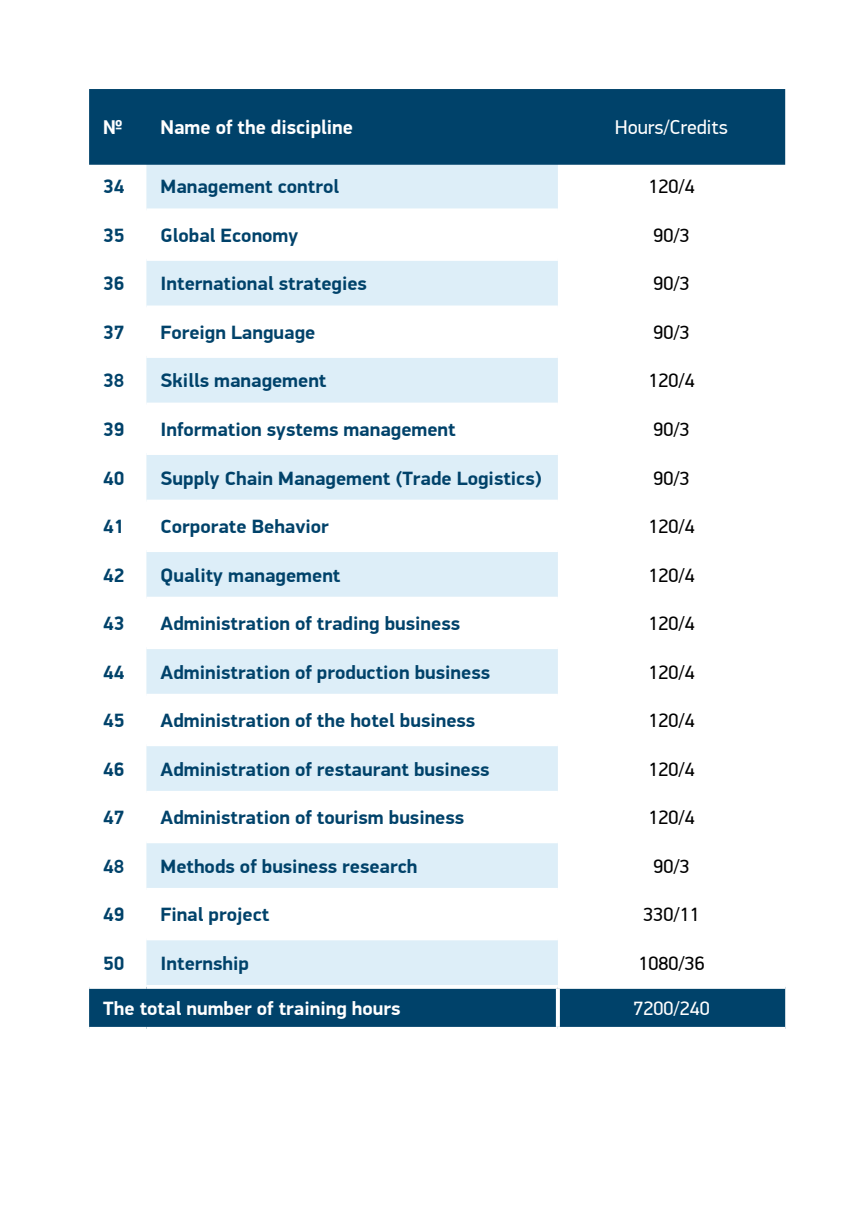
<style>
.page{position:relative;width:857px;height:1225px;background:#fff}
.page>*{position:absolute;margin:0;border:0;box-sizing:border-box;transform-origin:0 0}
.t1{font:700 20px "PF Din Display Pro";color:#fff}
.t2{font:20px "PF Din Display Pro";color:#fff}
.t3{font:700 19.4px "PF Din Display Pro";color:#00426a}
.t4{font:19.4px "PF Din Display Pro";color:#000}
.t5{font:700 19.4px "PF Din Display Pro";color:#fff}
.t6{font:19.4px "PF Din Display Pro";color:#fff}
</style>
<div class="page">
<div style="left:146px;top:165px;width:411px;height:820px;background:#ddeef8"></div>
<svg style="left:146px;top:212px;width:411px;height:724px"></svg>
<div style="left:89px;top:989px;width:695px;height:38px;background:#00426a"></div>
<svg style="left:146px;top:208px;width:411px;height:4px"></svg>
<hr style="left:146px;top:257px;width:411px;height:4px;background:#fff">
<svg style="left:146px;top:305px;width:411px;height:4px"></svg>
<hr style="left:146px;top:354px;width:411px;height:4px;background:#fff">
<svg style="left:146px;top:402px;width:411px;height:4px"></svg>
<hr style="left:146px;top:451px;width:411px;height:4px;background:#fff">
<svg style="left:146px;top:499px;width:411px;height:4px"></svg>
<hr style="left:146px;top:548px;width:411px;height:4px;background:#fff">
<hr style="left:146px;top:597px;width:411px;height:3px;background:#fff">
<hr style="left:146px;top:645px;width:411px;height:4px;background:#fff">
<svg style="left:89px;top:987px;width:57px;height:2px"></svg>
<svg style="left:146px;top:987px;width:411px;height:2px"></svg>
<svg style="left:557px;top:987px;width:227px;height:2px"></svg>
<svg style="left:555px;top:989px;width:4px;height:38px"></svg>
<hr style="left:146px;top:694px;width:411px;height:3px;background:#fff">
<hr style="left:146px;top:742px;width:411px;height:4px;background:#fff">
<hr style="left:146px;top:791px;width:411px;height:3px;background:#fff">
<hr style="left:146px;top:839px;width:411px;height:4px;background:#fff">
<hr style="left:146px;top:888px;width:411px;height:3px;background:#fff">
<hr style="left:146px;top:936px;width:411px;height:4px;background:#fff">
<div style="left:89px;top:89px;width:695px;height:76px;background:#00426a"></div>
<p class="t1" style="left:103px;top:115px;width:21px">№</p>
<p class="t1" style="left:160px;top:115px;width:194px">Name of the discipline</p>
<p class="t2" style="left:615px;top:116px;width:114px">Hours/Credits</p>
<p class="t3" style="left:103px;top:175px;width:23px">34</p>
<p class="t3" style="left:160px;top:175px;width:180px">Management control</p>
<p class="t4" style="left:648px;top:175px;width:48px">120/4</p>
<p class="t3" style="left:103px;top:223px;width:23px">35</p>
<p class="t3" style="left:160px;top:223px;width:139px">Global Economy</p>
<p class="t4" style="left:653px;top:224px;width:38px">90/3</p>
<p class="t3" style="left:103px;top:272px;width:23px">36</p>
<p class="t3" style="left:160px;top:272px;width:208px">International strategies</p>
<p class="t4" style="left:653px;top:272px;width:38px">90/3</p>
<p class="t3" style="left:103px;top:320px;width:23px">37</p>
<p class="t3" style="left:160px;top:320px;width:156px">Foreign Language</p>
<p class="t4" style="left:653px;top:321px;width:38px">90/3</p>
<p class="t3" style="left:103px;top:369px;width:23px">38</p>
<p class="t3" style="left:160px;top:369px;width:167px">Skills management</p>
<p class="t4" style="left:648px;top:369px;width:48px">120/4</p>
<p class="t3" style="left:103px;top:417px;width:23px">39</p>
<p class="t3" style="left:160px;top:417px;width:296px">Information systems management</p>
<p class="t4" style="left:653px;top:418px;width:38px">90/3</p>
<p class="t3" style="left:103px;top:466px;width:23px">40</p>
<p class="t3" style="left:160px;top:466px;width:382px">Supply Chain Management (Trade Logistics)</p>
<p class="t4" style="left:653px;top:466px;width:38px">90/3</p>
<p class="t3" style="left:103px;top:514px;width:23px">41</p>
<p class="t3" style="left:160px;top:514px;width:170px">Corporate Behavior</p>
<p class="t4" style="left:648px;top:515px;width:48px">120/4</p>
<p class="t3" style="left:103px;top:563px;width:23px">42</p>
<p class="t3" style="left:160px;top:563px;width:181px">Quality management</p>
<p class="t4" style="left:648px;top:563px;width:48px">120/4</p>
<p class="t3" style="left:103px;top:612px;width:23px">43</p>
<p class="t3" style="left:160px;top:612px;width:301px">Administration of trading business</p>
<p class="t4" style="left:648px;top:612px;width:48px">120/4</p>
<p class="t3" style="left:103px;top:660px;width:23px">44</p>
<p class="t3" style="left:160px;top:660px;width:331px">Administration of production business</p>
<p class="t4" style="left:648px;top:660px;width:48px">120/4</p>
<p class="t3" style="left:103px;top:709px;width:23px">45</p>
<p class="t3" style="left:160px;top:709px;width:316px">Administration of the hotel business</p>
<p class="t4" style="left:648px;top:709px;width:48px">120/4</p>
<p class="t3" style="left:103px;top:757px;width:23px">46</p>
<p class="t3" style="left:160px;top:757px;width:330px">Administration of restaurant business</p>
<p class="t4" style="left:648px;top:757px;width:48px">120/4</p>
<p class="t3" style="left:103px;top:806px;width:23px">47</p>
<p class="t3" style="left:160px;top:806px;width:305px">Administration of tourism business</p>
<p class="t4" style="left:648px;top:806px;width:48px">120/4</p>
<p class="t3" style="left:103px;top:854px;width:23px">48</p>
<p class="t3" style="left:160px;top:854px;width:258px">Methods of business research</p>
<p class="t4" style="left:653px;top:854px;width:38px">90/3</p>
<p class="t3" style="left:103px;top:903px;width:23px">49</p>
<p class="t3" style="left:160px;top:903px;width:110px">Final project</p>
<p class="t4" style="left:643px;top:903px;width:58px">330/11</p>
<p class="t3" style="left:103px;top:951px;width:23px">50</p>
<p class="t3" style="left:160px;top:951px;width:90px">Internship</p>
<p class="t4" style="left:638px;top:951px;width:68px">1080/36</p>
<p class="t5" style="left:103px;top:996px;width:298px">The total number of training hours</p>
<p class="t6" style="left:633px;top:997px;width:78px">7200/240</p>
</div>
